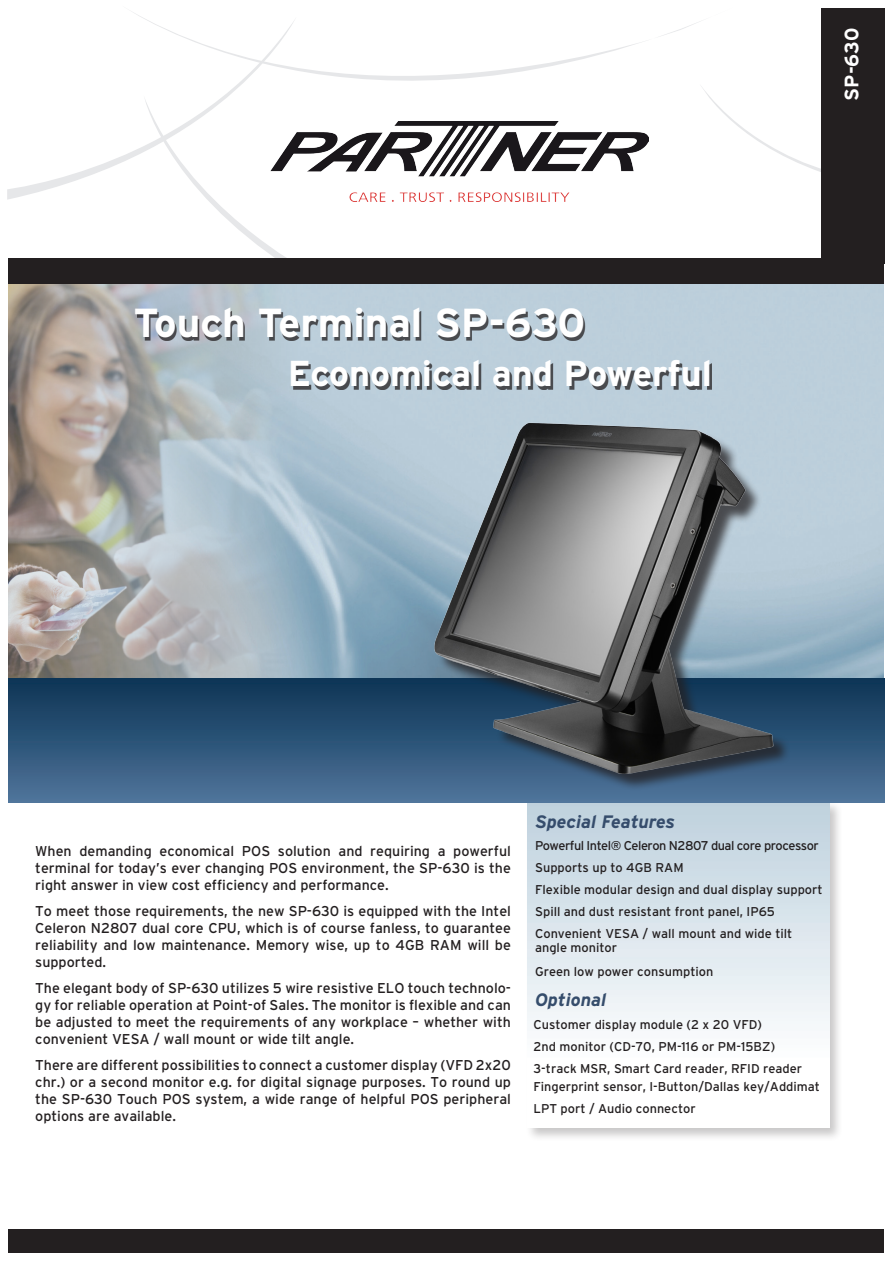
<style>
.page{position:relative;width:893px;height:1263px;background:#fff}
.page>*{position:absolute;margin:0;border:0;box-sizing:border-box;transform-origin:0 0}
.t1{font:700 40.5px "Interstate";color:#fff}
.t2{font:700 36px "Interstate";color:#fff}
.t3{font:700 19.5px "Interstate";color:#fff}
.t4{font:italic 700 18px "Interstate";color:#364d6c}
.t5{font:14.25px/17.1px "Interstate";color:#231f20;text-align:justify}
.t6{font:12.75px/13.5px "Interstate";color:#231f20}
.t7{font:12.75px "Interstate";letter-spacing:-.04em;color:#231f20}
</style>
<div class="page">
<div style="left:525px;top:800px;width:318px;height:342px;background:#231f20;opacity:.25"></div>
<div style="left:527px;top:802px;width:302px;height:326px;background:linear-gradient(to bottom,#c0d2de,#fff)"></div>
<svg style="left:734px;top:121px;width:87px;height:51px"></svg>
<div style="left:821px;top:9px;width:63px;height:255px;background:#231f20"></div>
<img style="left:297px;top:283px;width:587px;height:395px">
<svg style="left:7px;top:156px;width:115px;height:44px"></svg>
<svg style="left:185px;top:173px;width:101px;height:85px"></svg>
<img style="left:9px;top:283px;width:288px;height:395px">
<div style="left:9px;top:678px;width:875px;height:124px;background:linear-gradient(to bottom,#0b3354,#4e739a)"></div>
<div style="left:9px;top:258px;width:875px;height:25px;background:#231f20"></div>
<svg style="left:122px;top:12px;width:612px;height:161px"></svg>
<img style="left:270px;top:121px;width:378px;height:81px">
<div style="left:9px;top:1229px;width:875px;height:23px;background:#231f20"></div>
<img style="left:354px;top:411px;width:512px;height:379px">
<div style="left:137px;top:311px;width:448px;height:30px;background:#231f20;opacity:.75"></div>
<div style="left:293px;top:363px;width:418px;height:27px;background:#231f20;opacity:.75"></div>
<p class="t1" style="left:133px;top:300px;width:453px">Touch Terminal SP-630</p>
<p class="t2" style="left:288px;top:353px;width:426px">Economical and Powerful</p>
<p class="t3" style="left:841px;top:101px;width:74px;rotate:-90deg">SP-630</p>
<p class="t5" style="left:35px;top:842px;width:477px">When demanding economical POS solution and requiring a powerful terminal for today’s ever changing POS environment, the SP-630 is the right answer in view cost efficiency and performance.</p>
<p class="t5" style="left:35px;top:902px;width:477px">To meet those requirements, the new SP-630 is equipped with the Intel Celeron N2807 dual core CPU, which is of course fanless, to guarantee reliability and low maintenance. Memory wise, up to 4GB RAM will be supported.</p>
<p class="t5" style="left:35px;top:979px;width:477px">The elegant body of SP-630 utilizes 5 wire resistive ELO touch technolo&shy;gy for reliable operation at Point-of Sales. The monitor is flexible and can be adjusted to meet the requirements of any workplace – whether with convenient VESA / wall mount or wide tilt angle.</p>
<p class="t5" style="left:35px;top:1056px;width:477px">There are different possibilities to connect a customer display (VFD 2x20 chr.) or a second monitor e.g. for digital signage purposes. To round up the SP-630 Touch POS system, a wide range of helpful POS peripheral options are available.</p>
<p class="t4" style="left:535px;top:812px;width:142px">Special Features</p>
<p class="t7" style="left:535px;top:838px;width:285px">Powerful Intel® Celeron N2807 dual core processor</p>
<p class="t6" style="left:535px;top:861px;width:150px">Supports up to 4GB RAM</p>
<p class="t6" style="left:535px;top:883px;width:289px">Flexible modular design and dual display support</p>
<p class="t6" style="left:535px;top:905px;width:241px">Spill and dust resistant front panel, IP65</p>
<p class="t6" style="left:535px;top:927px;width:259px">Convenient VESA / wall mount and wide tilt angle monitor</p>
<p class="t6" style="left:535px;top:965px;width:180px">Green low power consumption</p>
<p class="t4" style="left:535px;top:990px;width:73px">Optional</p>
<p class="t6" style="left:533px;top:1017px;width:230px">Customer display module (2 x 20 VFD)</p>
<p class="t6" style="left:533px;top:1039px;width:243px">2nd monitor (CD-70, PM-116 or PM-15BZ)</p>
<p class="t6" style="left:533px;top:1059px;width:288px;line-height:18px">3-track MSR, Smart Card reader, RFID reader<br>Fingerprint sensor, I-Button/Dallas key/Addimat</p>
<p class="t6" style="left:533px;top:1102px;width:164px">LPT port / Audio connector</p>
</div>
